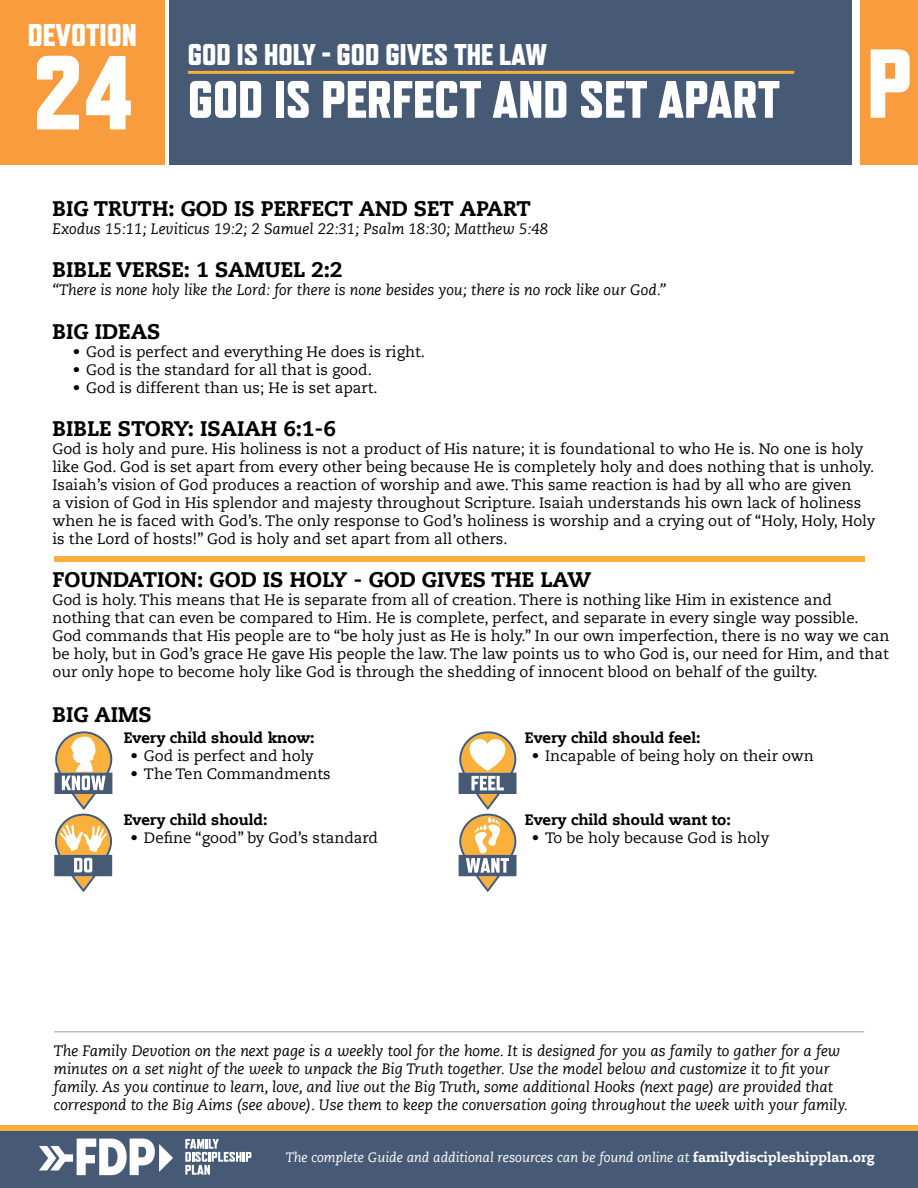
<style>
.page{position:relative;width:918px;height:1188px;background:#fff}
.page>*{position:absolute;margin:0;border:0;box-sizing:border-box;transform-origin:0 0}
.t1{font:800 97.5px "Refrigerator Deluxe";color:#fff}
.t2{font:800 52.5px "Refrigerator Deluxe";color:#fff}
.t3{font:800 31.5px "Refrigerator Deluxe";color:#fff}
.t4{font:800 30px "Refrigerator Deluxe";color:#fff}
.t5{font:800 21px "Caecilia LT Std";color:#000}
.t6{font:15px/18px "Caecilia LT Std";color:#000}
.t7{font:italic 15px/18px "Caecilia LT Std";color:#000}
.t8{font:800 15px "Caecilia LT Std";color:#000}
.t9{font:italic 13.5px "Caecilia LT Std";color:#fff}
.s1{font-size:105px}
.s2{font-weight:800;font-style:normal}
</style>
<div class="page">
<div style="left:860px;top:0;width:57px;height:165px;background:#f89c3e"></div>
<div style="left:170px;top:0;width:682px;height:165px;background:#475a75"></div>
<hr style="left:188px;top:71px;width:606px;height:3px;background:#fab03b">
<div style="left:0;top:0;width:164px;height:164px;background:#f89c3e"></div>
<hr style="left:917px;top:0;width:1px;height:164px;background:#f89c3e">
<hr style="left:54px;top:1031px;width:810px;height:2px;background:#bcbec0">
<div style="left:1px;top:1131px;width:917px;height:57px;background:#475a75"></div>
<div style="left:1px;top:1125px;width:917px;height:6px;background:#fab03b"></div>
<svg style="left:39px;top:1139px;width:134px;height:36px"></svg>
<svg style="left:185px;top:1139px;width:66px;height:36px"></svg>
<div style="left:54px;top:556px;width:811px;height:5px;background:#fab03b"></div>
<svg style="left:54px;top:731px;width:59px;height:161px"></svg>
<svg style="left:459px;top:731px;width:58px;height:161px"></svg>
<h3 class="t3" style="left:28px;top:16px;width:111px">DEVOTION</h3>
<h3 class="t4" style="left:188px;top:37px;width:361px">GOD IS HOLY - GOD GIVES THE LAW</h3>
<h2 class="t2" style="left:33px;top:68px;width:749px"><span class="s1">24</span> GOD IS PERFECT AND SET APART</h2>
<h1 class="t1" style="left:867px;top:26px;width:47px">P</h1>
<h3 class="t5" style="left:53px;top:196px;width:480px">BIG TRUTH: GOD IS PERFECT AND SET APART</h3>
<p class="t7" style="left:53px;top:220px;width:497px">Exodus 15:11; Leviticus 19:2; 2 Samuel 22:31; Psalm 18:30; Matthew 5:48</p>
<h3 class="t5" style="left:53px;top:257px;width:292px">BIBLE VERSE: 1 SAMUEL 2:2</h3>
<p class="t7" style="left:53px;top:282px;width:615px">“There is none holy like the Lord: for there is none besides you; there is no rock like our God.”</p>
<h3 class="t5" style="left:53px;top:318px;width:109px">BIG IDEAS</h3>
<p class="t6" style="left:73px;top:343px;width:354px">• God is perfect and everything He does is right.</p>
<p class="t6" style="left:73px;top:361px;width:301px">• God is the standard for all that is good.</p>
<p class="t6" style="left:73px;top:379px;width:307px">• God is different than us; He is set apart.</p>
<h3 class="t5" style="left:53px;top:416px;width:285px">BIBLE STORY: ISAIAH 6:1-6</h3>
<p class="t6" style="left:53px;top:440px;width:824px">God is holy and pure. His holiness is not a product of His nature; it is foundational to who He is. No one is holy like God. God is set apart from every other being because He is completely holy and does nothing that is unholy.<br>Isaiah’s vision of God produces a reaction of worship and awe. This same reaction is had by all who are given<br>a vision of God in His splendor and majesty throughout Scripture. Isaiah understands his own lack of holiness when he is faced with God’s. The only response to God’s holiness is worship and a crying out of “Holy, Holy, Holy is the Lord of hosts!” God is holy and set apart from all others.</p>
<h3 class="t5" style="left:53px;top:567px;width:540px">FOUNDATION: GOD IS HOLY - GOD GIVES THE LAW</h3>
<p class="t6" style="left:53px;top:591px;width:838px">God is holy. This means that He is separate from all of creation. There is nothing like Him in existence and nothing that can even be compared to Him. He is complete, perfect, and separate in every single way possible.<br>God commands that His people are to “be holy just as He is holy.” In our own imperfection, there is no way we can be holy, but in God’s grace He gave His people the law. The law points us to who God is, our need for Him, and that our only hope to become holy like God is through the shedding of innocent blood on behalf of the guilty.</p>
<h3 class="t5" style="left:53px;top:702px;width:101px">BIG AIMS</h3>
<p class="t8" style="left:124px;top:728px;width:192px">Every child should know:</p>
<p class="t6" style="left:130px;top:747px;width:185px">• God is perfect and holy</p>
<p class="t6" style="left:130px;top:765px;width:202px">• The Ten Commandments</p>
<p class="t8" style="left:124px;top:811px;width:145px">Every child should:</p>
<p class="t6" style="left:130px;top:829px;width:249px">• Define “good” by God’s standard</p>
<p class="t8" style="left:525px;top:728px;width:177px">Every child should feel:</p>
<p class="t6" style="left:532px;top:747px;width:284px">• Incapable of being holy on their own</p>
<p class="t8" style="left:525px;top:811px;width:207px">Every child should want to:</p>
<p class="t6" style="left:532px;top:829px;width:239px">• To be holy because God is holy</p>
<p class="t7" style="left:54px;top:1042px;width:796px">The Family Devotion on the next page is a weekly tool for the home. It is designed for you as family to gather for a few minutes on a set night of the week to unpack the Big Truth together. Use the model below and customize it to fit your family. As you continue to learn, love, and live out the Big Truth, some additional Hooks (next page) are provided that correspond to the Big Aims (see above). Use them to keep the conversation going throughout the week with your family.</p>
<p class="t9" style="left:286px;top:1149px;width:591px">The complete Guide and additional resources can be found online at <span class="s2">familydiscipleshipplan.org</span></p>
</div>
